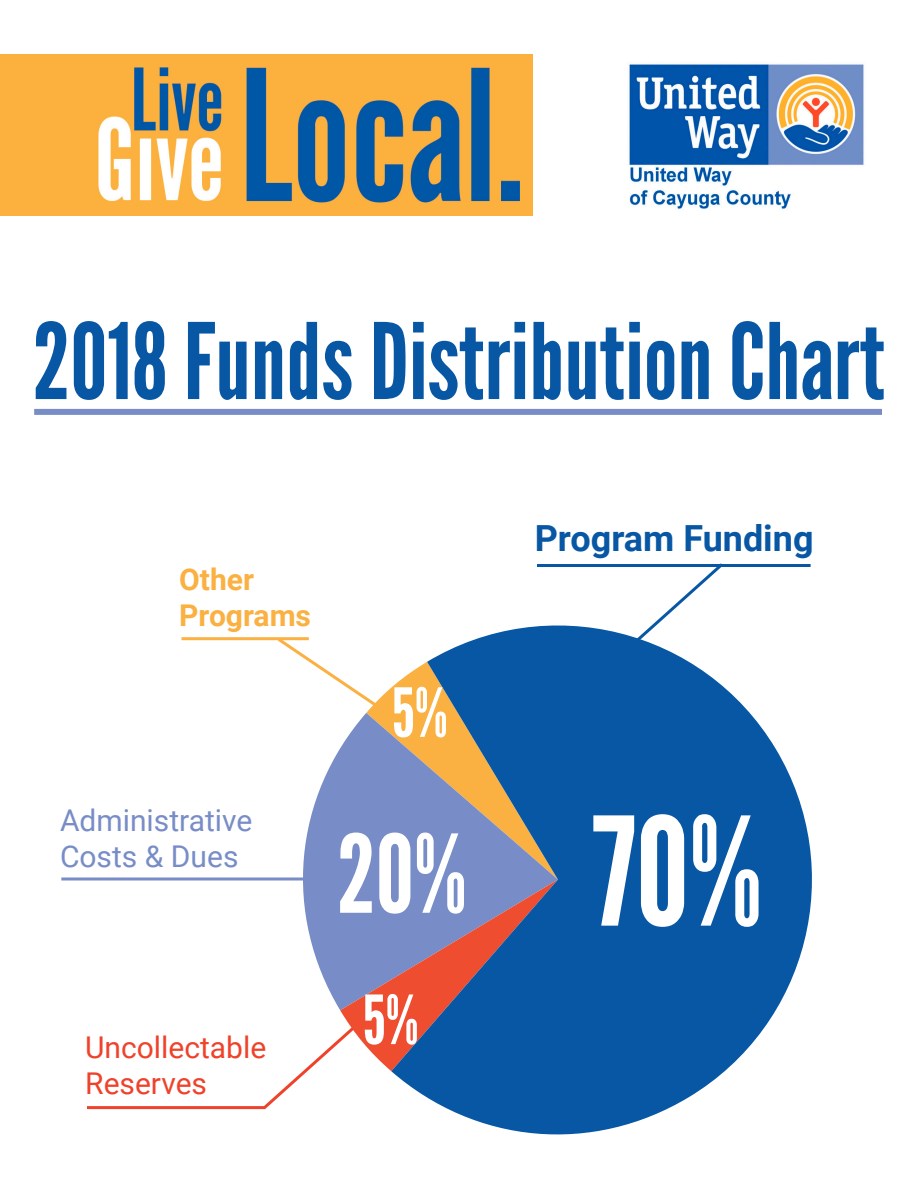
<style>
.page{position:relative;width:918px;height:1188px;background:#fff}
.page>*{position:absolute;margin:0;border:0;box-sizing:border-box;transform-origin:0 0}
.t1{font:150px "League Gothic";color:#fff}
.t2{font:108px "League Gothic";color:#fff}
.t3{font:105px "League Gothic";color:#0757a4}
.t4{font:67.5px "League Gothic";color:#fff}
.t5{font:700 36px "Roboto";color:#0757a4}
.t6{font:30px/36px "Roboto";color:#788dc7}
.t7{font:30px/36px "Roboto";color:#ef422b}
.t8{font:700 30px "Roboto";color:#fbb042}
</style>
<div class="page">
<img style="left:0;top:54px;width:533px;height:162px">
<img style="left:629px;top:64px;width:235px;height:145px">
<svg style="left:454px;top:625px;width:358px;height:510px;fill:#0757a4"></svg>
<hr style="left:537px;top:564px;width:274px;height:3px;background:#0757a4">
<hr style="left:182px;top:637px;width:127px;height:3px;background:#fbb042">
<hr style="left:61px;top:878px;width:330px;height:2px;background:#788dc7">
<hr style="left:87px;top:1106px;width:178px;height:3px;background:#ef422b">
<svg style="left:604px;top:563px;width:122px;height:108px"></svg>
<svg style="left:260px;top:635px;width:298px;height:477px"></svg>
<div style="left:34px;top:409px;width:848px;height:6px;background:#788dc7"></div>
<p class="t3" style="left:33px;top:299px;width:854px">2018 Funds Distribution Chart</p>
<p class="t8" style="left:179px;top:558px;width:76px">Other</p>
<p class="t8" style="left:179px;top:594px;width:133px">Programs</p>
<p class="t6" style="left:60px;top:801px;width:194px">Administrative<br>Costs &amp; Dues</p>
<p class="t4" style="left:392px;top:673px;width:58px">5%</p>
<p class="t2" style="left:337px;top:810px;width:131px">20%</p>
<p class="t7" style="left:85px;top:1028px;width:183px">Uncollectable<br>Reserves</p>
<p class="t4" style="left:362px;top:980px;width:58px">5%</p>
<p class="t5" style="left:535px;top:513px;width:280px">Program Funding</p>
<p class="t1" style="left:593px;top:783px;width:171px">70%</p>
</div>
